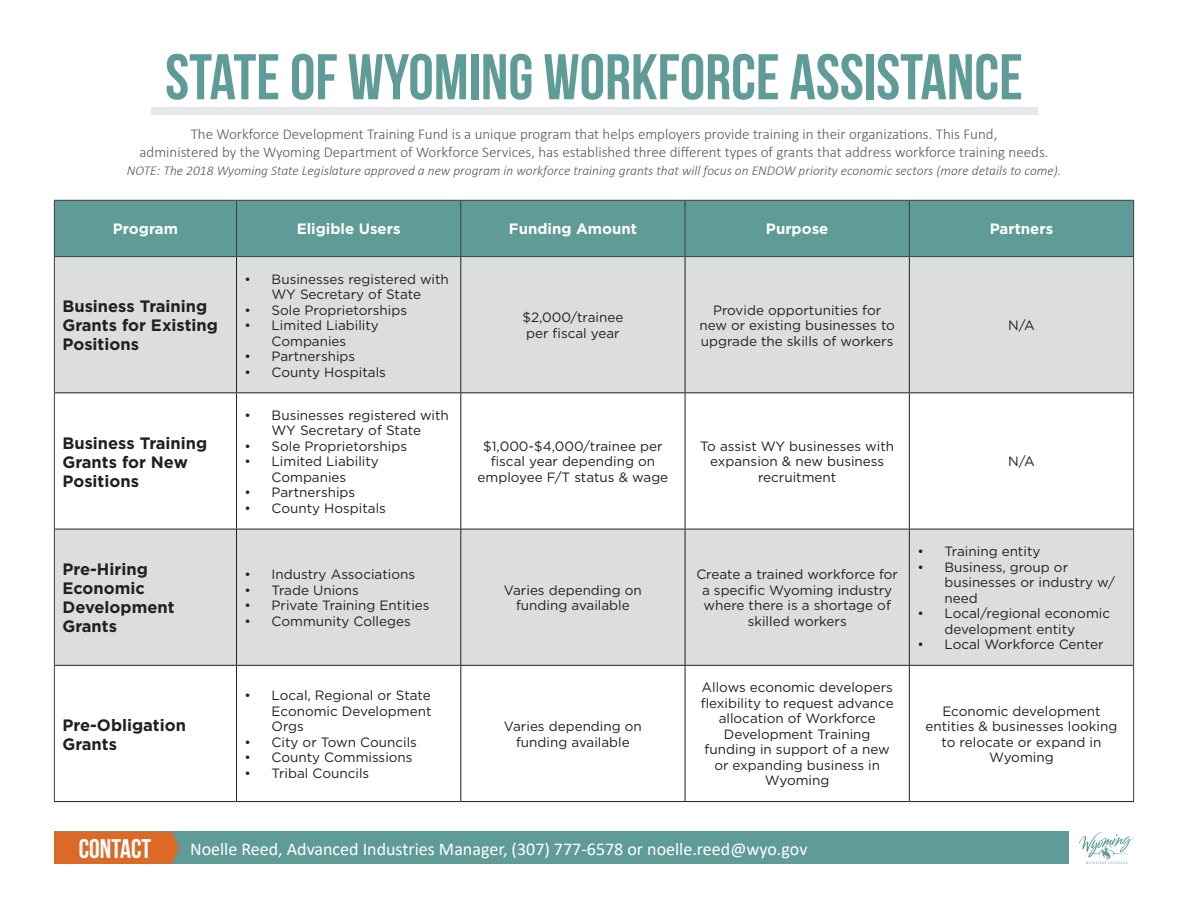
<style>
.page{position:relative;width:1188px;height:918px;background:#fff}
.page>*{position:absolute;margin:0;border:0;box-sizing:border-box;transform-origin:0 0}
.t1{font:700 64.35px "Bebas Neue";color:#5f9b97}
.t2{font:700 27px "Bebas Neue";color:#fff}
.t3{font:18px "Calibri";color:#fff}
.t4{font:700 16.5px/18.9px "Gotham";color:#231f20}
.t5{font:300 15px/18px "Calibri";color:#57585a;text-align:center}
.t6{font:700 15px "Gotham";color:#fff}
.t7{font:13.5px/15.6px "Gotham";color:#231f20;text-align:center}
.t8{font:italic 300 13.5px "Calibri";color:#57585a}
</style>
<div class="page">
<div style="left:151px;top:108px;width:886px;height:7px;background:#e6e7e9"></div>
<div style="left:55px;top:201px;width:1078px;height:55px;background:#5f9b97"></div>
<svg style="left:55px;top:257px;width:1078px;height:408px;fill:#dcdddf"></svg>
<hr style="left:236px;top:257px;width:1px;height:135px;background:#231f20">
<hr style="left:460px;top:257px;width:1px;height:135px;background:#231f20">
<hr style="left:685px;top:257px;width:1px;height:135px;background:#231f20">
<hr style="left:909px;top:257px;width:1px;height:135px;background:#231f20">
<hr style="left:55px;top:392px;width:182px;height:1px;background:#231f20">
<hr style="left:237px;top:392px;width:224px;height:1px;background:#231f20">
<hr style="left:236px;top:393px;width:1px;height:136px;background:#231f20">
<hr style="left:461px;top:392px;width:224px;height:1px;background:#231f20">
<hr style="left:460px;top:393px;width:1px;height:136px;background:#231f20">
<hr style="left:685px;top:392px;width:224px;height:1px;background:#231f20">
<hr style="left:685px;top:393px;width:1px;height:136px;background:#231f20">
<hr style="left:909px;top:392px;width:224px;height:1px;background:#231f20">
<hr style="left:909px;top:393px;width:1px;height:136px;background:#231f20">
<hr style="left:55px;top:529px;width:182px;height:1px;background:#231f20">
<hr style="left:237px;top:529px;width:224px;height:1px;background:#231f20">
<hr style="left:236px;top:529px;width:1px;height:136px;background:#231f20">
<hr style="left:461px;top:529px;width:224px;height:1px;background:#231f20">
<hr style="left:460px;top:529px;width:1px;height:136px;background:#231f20">
<hr style="left:685px;top:529px;width:224px;height:1px;background:#231f20">
<hr style="left:685px;top:529px;width:1px;height:136px;background:#231f20">
<hr style="left:909px;top:529px;width:224px;height:1px;background:#231f20">
<hr style="left:909px;top:529px;width:1px;height:136px;background:#231f20">
<hr style="left:55px;top:665px;width:182px;height:1px;background:#231f20">
<hr style="left:237px;top:665px;width:224px;height:1px;background:#231f20">
<hr style="left:236px;top:666px;width:1px;height:135px;background:#231f20">
<hr style="left:461px;top:665px;width:224px;height:1px;background:#231f20">
<hr style="left:460px;top:666px;width:1px;height:135px;background:#231f20">
<hr style="left:685px;top:665px;width:224px;height:1px;background:#231f20">
<hr style="left:685px;top:666px;width:1px;height:135px;background:#231f20">
<hr style="left:909px;top:665px;width:224px;height:1px;background:#231f20">
<hr style="left:909px;top:666px;width:1px;height:135px;background:#231f20">
<hr style="left:54px;top:801px;width:183px;height:1px;background:#231f20">
<hr style="left:237px;top:801px;width:224px;height:1px;background:#231f20">
<hr style="left:461px;top:801px;width:224px;height:1px;background:#231f20">
<hr style="left:685px;top:801px;width:224px;height:1px;background:#231f20">
<hr style="left:909px;top:801px;width:225px;height:1px;background:#231f20">
<hr style="left:54px;top:257px;width:1px;height:136px;background:#3e3e3f">
<hr style="left:1133px;top:257px;width:1px;height:136px;background:#3e3e3f">
<hr style="left:54px;top:393px;width:1px;height:136px;background:#3e3e3f">
<hr style="left:1133px;top:393px;width:1px;height:136px;background:#3e3e3f">
<hr style="left:54px;top:529px;width:1px;height:136px;background:#3e3e3f">
<hr style="left:1133px;top:529px;width:1px;height:136px;background:#3e3e3f">
<hr style="left:54px;top:665px;width:1px;height:136px;background:#3e3e3f">
<hr style="left:1133px;top:665px;width:1px;height:136px;background:#3e3e3f">
<hr style="left:54px;top:200px;width:183px;height:1px;background:#3e3e3f">
<hr style="left:54px;top:201px;width:1px;height:55px;background:#3e3e3f">
<hr style="left:237px;top:200px;width:224px;height:1px;background:#3e3e3f">
<hr style="left:236px;top:201px;width:1px;height:55px;background:#3e3e3f">
<hr style="left:461px;top:200px;width:224px;height:1px;background:#3e3e3f">
<hr style="left:460px;top:201px;width:1px;height:55px;background:#3e3e3f">
<hr style="left:685px;top:200px;width:224px;height:1px;background:#3e3e3f">
<hr style="left:685px;top:201px;width:1px;height:55px;background:#3e3e3f">
<hr style="left:909px;top:200px;width:225px;height:1px;background:#3e3e3f">
<hr style="left:909px;top:201px;width:1px;height:55px;background:#3e3e3f">
<hr style="left:1133px;top:201px;width:1px;height:55px;background:#3e3e3f">
<hr style="left:54px;top:256px;width:183px;height:1px;background:#3e3e3f">
<hr style="left:237px;top:256px;width:224px;height:1px;background:#3e3e3f">
<hr style="left:461px;top:256px;width:224px;height:1px;background:#3e3e3f">
<hr style="left:685px;top:256px;width:224px;height:1px;background:#3e3e3f">
<hr style="left:909px;top:256px;width:225px;height:1px;background:#3e3e3f">
<svg style="left:1079px;top:832px;width:55px;height:32px"></svg>
<div style="left:54px;top:832px;width:1015px;height:32px;background:#5f9b97"></div>
<div style="left:54px;top:832px;width:125px;height:32px;background:#db6a26"></div>
<p class="t1" style="left:165px;top:42px;width:859px">STATE OF WYOMING WORKFORCE ASSISTANCE</p>
<p class="t5" style="left:140px;top:125px;width:911px">The Workforce Development Training Fund is a unique program that helps employers provide training in their organizations. This Fund,<br>administered by the Wyoming Department of Workforce Services, has established three different types of grants that address workforce training needs.</p>
<p class="t8" style="left:127px;top:162px;width:936px">NOTE: The 2018 Wyoming State Legislature approved a new program in workforce training grants that will focus on ENDOW priority economic sectors (more details to come).</p>
<p class="t6" style="left:113px;top:219px;width:67px">Program</p>
<p class="t6" style="left:297px;top:219px;width:105px">Eligible Users</p>
<p class="t6" style="left:509px;top:219px;width:130px">Funding Amount</p>
<p class="t6" style="left:766px;top:219px;width:64px">Purpose</p>
<p class="t6" style="left:990px;top:219px;width:65px">Partners</p>
<p class="t4" style="left:62px;top:297px;width:157px">Business Training<br>Grants for Existing<br>Positions</p>
<p class="t4" style="left:62px;top:433px;width:146px">Business Training<br>Grants for New<br>Positions</p>
<p class="t7" style="left:245px;top:271px;width:206px">• Businesses registered with<br>WY Secretary of State</p>
<p class="t7" style="left:245px;top:302px;width:164px">• Sole Proprietorships</p>
<p class="t7" style="left:245px;top:317px;width:136px">• Limited Liability<br>Companies</p>
<p class="t7" style="left:245px;top:348px;width:112px">• Partnerships</p>
<p class="t7" style="left:245px;top:364px;width:143px">• County Hospitals</p>
<p class="t7" style="left:245px;top:407px;width:206px">• Businesses registered with<br>WY Secretary of State</p>
<p class="t7" style="left:245px;top:438px;width:164px">• Sole Proprietorships</p>
<p class="t7" style="left:245px;top:453px;width:136px">• Limited Liability<br>Companies</p>
<p class="t7" style="left:245px;top:485px;width:112px">• Partnerships</p>
<p class="t7" style="left:245px;top:500px;width:143px">• County Hospitals</p>
<p class="t4" style="left:62px;top:560px;width:114px">Pre-Hiring<br>Economic<br>Development<br>Grants</p>
<p class="t7" style="left:245px;top:566px;width:172px">• Industry Associations</p>
<p class="t7" style="left:245px;top:582px;width:116px">• Trade Unions</p>
<p class="t7" style="left:245px;top:598px;width:186px">• Private Training Entities</p>
<p class="t7" style="left:245px;top:613px;width:168px">• Community Colleges</p>
<p class="t4" style="left:62px;top:715px;width:125px">Pre-Obligation<br>Grants</p>
<p class="t7" style="left:272px;top:687px;width:161px;text-align:justify;text-indent:-27px">• Local, Regional or State Economic Development Orgs</p>
<p class="t7" style="left:245px;top:734px;width:174px">• City or Town Councils</p>
<p class="t7" style="left:245px;top:749px;width:170px">• County Commissions</p>
<p class="t7" style="left:245px;top:765px;width:126px">• Tribal Councils</p>
<p class="t7" style="left:522px;top:309px;width:103px">$2,000/trainee</p>
<p class="t7" style="left:526px;top:325px;width:95px">per fiscal year</p>
<p class="t7" style="left:699px;top:302px;width:197px">Provide opportunities for new or existing businesses to upgrade the skills of workers</p>
<p class="t7" style="left:478px;top:438px;width:192px">$1,000-$4,000/trainee per fiscal year depending on employee F/T status &amp; wage</p>
<p class="t7" style="left:700px;top:438px;width:195px">To assist WY businesses with expansion &amp; new business recruitment</p>
<p class="t7" style="left:504px;top:582px;width:139px">Varies depending on funding available</p>
<p class="t7" style="left:504px;top:718px;width:139px">Varies depending on funding available</p>
<p class="t7" style="left:696px;top:566px;width:203px">Create a trained workforce for a specific Wyoming industry where there is a shortage of skilled workers</p>
<p class="t7" style="left:701px;top:679px;width:195px">Allows economic developers flexibility to request advance allocation of Workforce<br>Development Training funding in support of a new or expanding business in<br>Wyoming</p>
<p class="t2" style="left:79px;top:834px;width:74px">CONTACT</p>
<p class="t3" style="left:190px;top:836px;width:619px">Noelle Reed, Advanced Industries Manager, (307) 777-6578 or noelle.reed@wyo.gov</p>
<p class="t7" style="left:1008px;top:317px;width:28px">N/A</p>
<p class="t7" style="left:1008px;top:453px;width:28px">N/A</p>
<p class="t7" style="left:917px;top:543px;width:124px">• Training entity</p>
<p class="t7" style="left:944px;top:559px;width:172px;text-align:left;text-indent:-27px">• Business, group or businesses or industry w/ need</p>
<p class="t7" style="left:917px;top:605px;width:194px">• Local/regional economic development entity</p>
<p class="t7" style="left:917px;top:636px;width:188px">• Local Workforce Center</p>
<p class="t7" style="left:926px;top:703px;width:193px">Economic development entities &amp; businesses looking to relocate or expand in<br>Wyoming</p>
</div>
